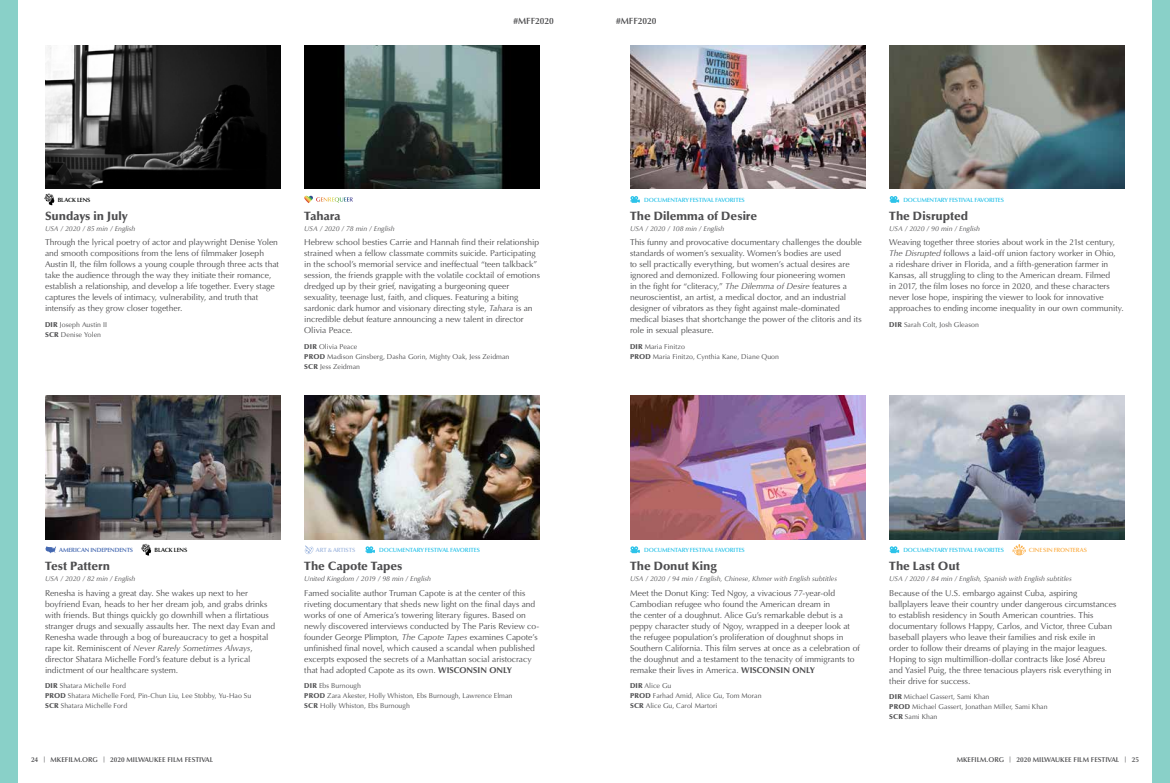
<style>
.page{position:relative;width:1170px;height:783px;background:#fff}
.page>*{position:absolute;margin:0;border:0;box-sizing:border-box;transform-origin:0 0}
.t1{font:900 12px "Optima LT Std";color:#4d4d4f}
.t2{font:600 9px "Optima LT Std";color:#4d4d4f}
.t3{font:8.5px/11px "Optima LT Std";color:#4d4d4f}
.t4{font:7px/9.8px "Optima LT Std";letter-spacing:.005em;color:#4d4d4f}
.t5{font:italic 7px "Optima LT Std";color:#4d4d4f}
.t6{font:600 7px "Optima LT Std";color:#4d4d4f}
.t7{font:600 6.1px "Optima LT Std";letter-spacing:-.02em;color:#2dc3e9}
.t8{font:600 6.1px "Optima LT Std";letter-spacing:-.02em;color:#4468b1}
.t9{font:600 6.1px "Optima LT Std";letter-spacing:-.02em;color:#000303}
.t10{font:600 6.1px "Optima LT Std";letter-spacing:-.02em;color:#fbb04b}
.t11{font:600 6.1px "Optima LT Std";letter-spacing:-.02em;color:#a2b9e0}
.s1{font-weight:900}
.s2{font-style:italic}
.s3{font-size:6px}
.s4{font-weight:700}
</style>
<div class="page">
<div style="left:1152px;top:0;width:18px;height:783px;background:#89d0c8"></div>
<div style="left:0;top:0;width:18px;height:783px;background:#89d0c8"></div>
<svg style="left:631px;top:196px;width:9px;height:7px"></svg>
<img style="left:304px;top:45px;width:236px;height:144px">
<svg style="left:304px;top:196px;width:49px;height:7px"></svg>
<img style="left:45px;top:45px;width:236px;height:144px">
<svg style="left:44px;top:193px;width:10px;height:13px"></svg>
<svg style="left:141px;top:544px;width:10px;height:12px"></svg>
<img style="left:304px;top:395px;width:236px;height:144px">
<img style="left:45px;top:395px;width:236px;height:144px">
<svg style="left:45px;top:546px;width:11px;height:7px"></svg>
<svg style="left:305px;top:545px;width:8px;height:9px"></svg>
<img style="left:889px;top:45px;width:236px;height:144px">
<img style="left:630px;top:45px;width:236px;height:144px">
<img style="left:889px;top:395px;width:236px;height:144px">
<img style="left:630px;top:395px;width:236px;height:144px">
<svg style="left:631px;top:546px;width:9px;height:7px"></svg>
<svg style="left:890px;top:546px;width:9px;height:7px"></svg>
<svg style="left:1012px;top:544px;width:14px;height:11px"></svg>
<svg style="left:366px;top:546px;width:9px;height:7px"></svg>
<svg style="left:890px;top:196px;width:9px;height:7px"></svg>
<p class="t2" style="left:513px;top:16px;width:42px">#MFF2020</p>
<p class="t2" style="left:616px;top:15px;width:42px">#MFF2020</p>
<p class="t9" style="left:58px;top:196px;width:34px">BLACK LENS</p>
<h1 class="t1" style="left:45px;top:209px;width:84px">Sundays in July</h1>
<p class="t5" style="left:45px;top:224px;width:92px">USA / 2020 / 85 min / English</p>
<p class="t3" style="left:45px;top:237px;width:235px">Through the lyrical poetry of actor and playwright Denise Yolen and smooth compositions from the lens of filmmaker Joseph Austin II, the film follows a young couple through three acts that take the audience through the way they initiate their romance, establish a relationship, and develop a life together. Every stage captures the levels of intimacy, vulnerability, and truth that intensify as they grow closer together.</p>
<p class="t4" style="left:45px;top:320px;width:64px"><span class="s1">DIR</span> Joseph Austin II<br><span class="s1">SCR</span> Denise Yolen</p>
<h1 class="t1" style="left:304px;top:209px;width:38px">Tahara</h1>
<p class="t5" style="left:304px;top:224px;width:92px">USA / 2020 / 78 min / English</p>
<p class="t3" style="left:304px;top:237px;width:237px">Hebrew school besties Carrie and Hannah find their relationship strained when a fellow classmate commits suicide. Participating in the school’s memorial service and ineffectual “teen talkback” session, the friends grapple with the volatile cocktail of emotions dredged up by their grief, navigating a burgeoning queer sexuality, teenage lust, faith, and cliques. Featuring a biting sardonic dark humor and visionary directing style, <span class="s2">Tahara</span> is an incredible debut feature announcing a new talent in director Olivia Peace.</p>
<p class="t4" style="left:304px;top:342px;width:207px"><span class="s1">DIR</span> Olivia Peace<br><span class="s1">PROD</span> Madison Ginsberg, Dasha Gorin, Mighty Oak, Jess Zeidman<br><span class="s1">SCR</span> Jess Zeidman</p>
<p class="t7" style="left:644px;top:196px;width:102px">DOCUMENTARY FESTIVAL FAVORITES</p>
<h1 class="t1" style="left:630px;top:209px;width:129px">The Dilemma of Desire</h1>
<p class="t5" style="left:630px;top:224px;width:96px">USA / 2020 / 108 min / English</p>
<p class="t3" style="left:630px;top:237px;width:233px">This funny and provocative documentary challenges the double standards of women’s sexuality. Women’s bodies are used<br>to sell practically everything, but women’s actual desires are ignored and demonized. Following four pioneering women<br>in the fight for “cliteracy,” <span class="s2">The Dilemma of Desire</span> features a neuroscientist, an artist, a medical doctor, and an industrial designer of vibrators as they fight against male-dominated medical biases that shortchange the power of the clitoris and its role in sexual pleasure.</p>
<p class="t4" style="left:630px;top:342px;width:151px"><span class="s1">DIR</span> Maria Finitzo<br><span class="s1">PROD</span> Maria Finitzo, Cynthia Kane, Diane Quon</p>
<p class="t7" style="left:903px;top:196px;width:102px">DOCUMENTARY FESTIVAL FAVORITES</p>
<h1 class="t1" style="left:889px;top:209px;width:80px">The Disrupted</h1>
<p class="t5" style="left:889px;top:224px;width:92px">USA / 2020 / 90 min / English</p>
<p class="t3" style="left:889px;top:237px;width:236px">Weaving together three stories about work in the 21st century, <span class="s2">The Disrupted</span> follows a laid-off union factory worker in Ohio,<br>a rideshare driver in Florida, and a fifth-generation farmer in Kansas, all struggling to cling to the American dream. Filmed<br>in 2017, the film loses no force in 2020, and these characters never lose hope, inspiring the viewer to look for innovative approaches to ending income inequality in our own community.</p>
<p class="t4" style="left:889px;top:320px;width:91px"><span class="s1">DIR</span> Sarah Colt, Josh Gleason</p>
<p class="t8" style="left:59px;top:546px;width:76px">AMERICAN INDEPENDENTS</p>
<p class="t11" style="left:316px;top:546px;width:41px">ART &amp; ARTISTS</p>
<p class="t9" style="left:155px;top:546px;width:34px">BLACK LENS</p>
<p class="t7" style="left:379px;top:546px;width:102px">DOCUMENTARY FESTIVAL FAVORITES</p>
<p class="t7" style="left:644px;top:546px;width:102px">DOCUMENTARY FESTIVAL FAVORITES</p>
<p class="t7" style="left:903px;top:546px;width:102px">DOCUMENTARY FESTIVAL FAVORITES</p>
<p class="t10" style="left:1029px;top:546px;width:60px">CINE SIN FRONTERAS</p>
<h1 class="t1" style="left:45px;top:559px;width:67px">Test Pattern</h1>
<p class="t5" style="left:45px;top:575px;width:92px">USA / 2020 / 82 min / English</p>
<p class="t3" style="left:45px;top:587px;width:232px">Renesha is having a great day. She wakes up next to her boyfriend Evan, heads to her her dream job, and grabs drinks with friends. But things quickly go downhill when a flirtatious stranger drugs and sexually assaults her. The next day Evan and Renesha wade through a bog of bureaucracy to get a hospital rape kit. Reminiscent of <span class="s2">Never Rarely Sometimes Always</span>, director Shatara Michelle Ford’s feature debut is a lyrical indictment of our healthcare system.</p>
<p class="t4" style="left:45px;top:681px;width:208px"><span class="s1">DIR</span> Shatara Michelle Ford<br><span class="s1">PROD</span> Shatara Michelle Ford, Pin-Chun Liu, Lee Stobby, Yu-Hao Su<br><span class="s1">SCR</span> Shatara Michelle Ford</p>
<p class="t6" style="left:31px;top:755px;width:184px">24 <span class="s3">|</span> MKEFILM.ORG <span class="s3">|</span> 2020 MILWAUKEE FILM FESTIVAL</p>
<h1 class="t1" style="left:304px;top:559px;width:100px">The Capote Tapes</h1>
<p class="t5" style="left:304px;top:575px;width:128px">United Kingdom / 2019 / 98 min / English</p>
<p class="t3" style="left:304px;top:587px;width:237px">Famed socialite author Truman Capote is at the center of this riveting documentary that sheds new light on the final days and works of one of America’s towering literary figures. Based on newly discovered interviews conducted by The Paris Review co&shy;founder George Plimpton, <span class="s2">The Capote Tapes</span> examines Capote’s unfinished final novel, which caused a scandal when published excerpts exposed the secrets of a Manhattan social aristocracy that had adopted Capote as its own. <span class="s4">WISCONSIN ONLY</span></p>
<p class="t4" style="left:304px;top:681px;width:210px"><span class="s1">DIR</span> Ebs Burnough<br><span class="s1">PROD</span> Zara Akester, Holly Whiston, Ebs Burnough, Lawrence Elman<br><span class="s1">SCR</span> Holly Whiston, Ebs Burnough</p>
<h1 class="t1" style="left:630px;top:559px;width:89px">The Donut King</h1>
<p class="t5" style="left:630px;top:575px;width:209px">USA / 2020 / 94 min / English, Chinese, Khmer with English subtitles</p>
<p class="t3" style="left:630px;top:587px;width:231px">Meet the Donut King: Ted Ngoy, a vivacious 77-year-old Cambodian refugee who found the American dream in<br>the center of a doughnut. Alice Gu’s remarkable debut is a peppy character study of Ngoy, wrapped in a deeper look at the refugee population’s proliferation of doughnut shops in Southern California. This film serves at once as a celebration of the doughnut and a testament to the tenacity of immigrants to remake their lives in America. <span class="s4">WISCONSIN ONLY</span></p>
<p class="t4" style="left:630px;top:681px;width:133px"><span class="s1">DIR</span> Alice Gu<br><span class="s1">PROD</span> Farhad Amid, Alice Gu, Tom Moran<br><span class="s1">SCR</span> Alice Gu, Carol Martori</p>
<h1 class="t1" style="left:889px;top:559px;width:72px">The Last Out</h1>
<p class="t5" style="left:889px;top:575px;width:184px">USA / 2020 / 84 min / English, Spanish with English subtitles</p>
<p class="t3" style="left:889px;top:587px;width:229px">Because of the U.S. embargo against Cuba, aspiring ballplayers leave their country under dangerous circumstances to establish residency in South American countries. This documentary follows Happy, Carlos, and Victor, three Cuban baseball players who leave their families and risk exile in order to follow their dreams of playing in the major leagues.<br>Hoping to sign multimillion-dollar contracts like José Abreu and Yasiel Puig, the three tenacious players risk everything in their drive for success.</p>
<p class="t4" style="left:889px;top:692px;width:160px"><span class="s1">DIR</span> Michael Gassert, Sami Khan<br><span class="s1">PROD</span> Michael Gassert, Jonathan Miller, Sami Khan<br><span class="s1">SCR</span> Sami Khan</p>
<p class="t6" style="left:957px;top:755px;width:184px">MKEFILM.ORG <span class="s3">|</span> 2020 MILWAUKEE FILM FESTIVAL <span class="s3">|</span> 25</p>
</div>
